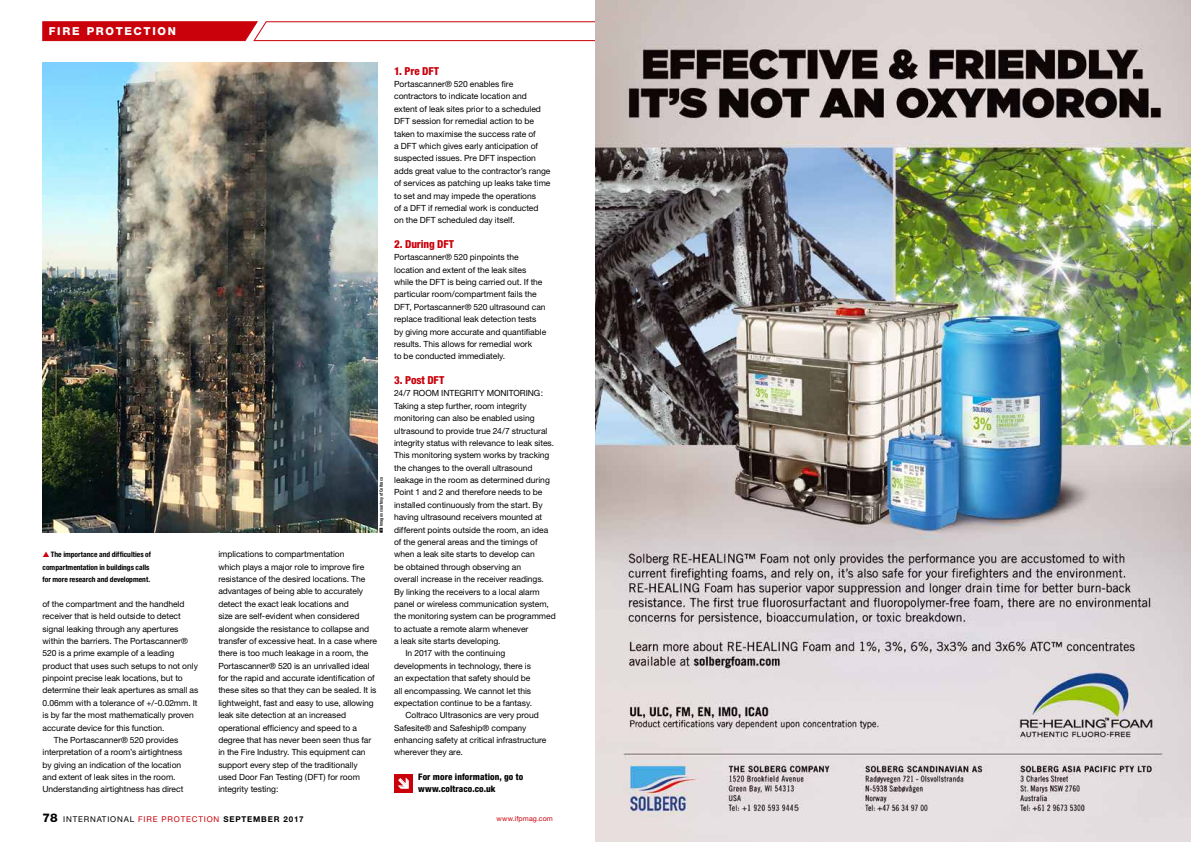
<style>
.page{position:relative;width:1191px;height:842px;background:#fff}
.page>*{position:absolute;margin:0;border:0;box-sizing:border-box;transform-origin:0 0}
.t1{font:800 condensed 11px "Helvetica Neue";letter-spacing:-.015em;color:#ca000b}
.t2{font:800 11px "Helvetica Neue";letter-spacing:.15em;color:#fff}
.t3{font:800 condensed 9px "Helvetica Neue";letter-spacing:.01em;color:#000}
.t4{font:8.5px/12.4px "Helvetica Neue";letter-spacing:-.005em;color:#000}
.t5{font:8px "Helvetica Neue";letter-spacing:.1em;color:#ca000b}
.t6{font:700 condensed 7.5px/12.4px "Helvetica Neue";color:#000}
.t7{font:7px "Helvetica Neue";letter-spacing:.02em;color:#ca000b}
.t8{font:500 condensed 4.5px "Helvetica Neue";letter-spacing:.005em;color:#000}
.s1{font-family:"Kamera Dings";font-weight:400;font-stretch:normal;font-size:5.5px}
.s2{font-weight:800;font-size:12px;color:#000}
.s3{color:#000}
.s4{font-weight:700;color:#000}
</style>
<div class="page">
<svg style="left:42px;top:21px;width:553px;height:21px"></svg>
<img style="left:595px;top:0;width:596px;height:842px">
<svg style="left:602px;top:828px;width:16px;height:14px"></svg>
<svg style="left:1178px;top:828px;width:6px;height:14px"></svg>
<img style="left:42px;top:62px;width:335px;height:470px">
<div style="left:394px;top:773px;width:19px;height:19px;background:#ca000b"></div>
<svg style="left:398px;top:778px;width:10px;height:10px"></svg>
<p class="t2" style="left:49px;top:25px;width:128px">FIRE PROTECTION</p>
<p class="t6" style="left:43px;top:548px;width:110px;text-indent:8px">The importance and difficulties of compartmentation in buildings calls for more research and development.</p>
<p class="t4" style="left:43px;top:597px;width:143px">of the compartment and the handheld</p>
<p class="t4" style="left:43px;top:610px;width:140px">receiver that is held outside to detect</p>
<p class="t4" style="left:43px;top:622px;width:137px">signal leaking through any apertures</p>
<p class="t4" style="left:43px;top:635px;width:147px">within the barriers. The Portascanner®</p>
<p class="t4" style="left:43px;top:647px;width:133px">520 is a prime example of a leading</p>
<p class="t4" style="left:43px;top:659px;width:157px">product that uses such setups to not only</p>
<p class="t4" style="left:43px;top:672px;width:142px">pinpoint precise leak locations, but to</p>
<p class="t4" style="left:43px;top:684px;width:157px">determine their leak apertures as small as</p>
<p class="t4" style="left:43px;top:696px;width:157px">0.06mm with a tolerance of +/-0.02mm. It</p>
<p class="t4" style="left:43px;top:709px;width:153px">is by far the most mathematically proven</p>
<p class="t4" style="left:43px;top:721px;width:123px">accurate device for this function.</p>
<p class="t4" style="left:54px;top:734px;width:126px">The Portascanner® 520 provides</p>
<p class="t4" style="left:43px;top:746px;width:141px">interpretation of a room’s airtightness</p>
<p class="t4" style="left:43px;top:758px;width:140px">by giving an indication of the location</p>
<p class="t4" style="left:43px;top:771px;width:134px">and extent of leak sites in the room.</p>
<p class="t4" style="left:43px;top:783px;width:142px">Understanding airtightness has direct</p>
<p class="t8" style="left:378px;top:532px;width:57px;rotate:-90deg"><span class="s1">7</span> Images courtesy of Coltraco</p>
<p class="t4" style="left:218px;top:548px;width:160px">implications to compartmentation<br>which plays a major role to improve fire resistance of the desired locations. The advantages of being able to accurately detect the exact leak locations and<br>size are self-evident when considered alongside the resistance to collapse and transfer of excessive heat. In a case where there is too much leakage in a room, the Portascanner® 520 is an unrivalled ideal for the rapid and accurate identification of these sites so that they can be sealed. It is lightweight, fast and easy to use, allowing leak site detection at an increased operational efficiency and speed to a degree that has never been seen thus far in the Fire Industry. This equipment can support every step of the traditionally used Door Fan Testing (DFT) for room integrity testing:</p>
<p class="t1" style="left:394px;top:64px;width:47px">1. Pre DFT</p>
<p class="t4" style="left:394px;top:78px;width:158px">Portascanner® 520 enables fire contractors to indicate location and extent of leak sites prior to a scheduled DFT session for remedial action to be taken to maximise the success rate of<br>a DFT which gives early anticipation of suspected issues. Pre DFT inspection adds great value to the contractor’s range of services as patching up leaks take time to set and may impede the operations<br>of a DFT if remedial work is conducted<br>on the DFT scheduled day itself.</p>
<p class="t1" style="left:394px;top:237px;width:61px">2. During DFT</p>
<p class="t4" style="left:394px;top:251px;width:154px">Portascanner® 520 pinpoints the location and extent of the leak sites while the DFT is being carried out. If the particular room/compartment fails the DFT, Portascanner® 520 ultrasound can replace traditional leak detection tests by giving more accurate and quantifiable results. This allows for remedial work<br>to be conducted immediately.</p>
<p class="t1" style="left:394px;top:373px;width:52px">3. Post DFT</p>
<p class="t4" style="left:394px;top:387px;width:150px">24/7 ROOM INTEGRITY MONITORING:</p>
<p class="t4" style="left:394px;top:399px;width:134px">Taking a step further, room integrity</p>
<p class="t4" style="left:394px;top:412px;width:142px">monitoring can also be enabled using</p>
<p class="t4" style="left:394px;top:424px;width:155px">ultrasound to provide true 24/7 structural</p>
<p class="t4" style="left:394px;top:437px;width:161px">integrity status with relevance to leak sites.</p>
<p class="t4" style="left:394px;top:449px;width:157px">This monitoring system works by tracking</p>
<p class="t4" style="left:394px;top:461px;width:140px">the changes to the overall ultrasound</p>
<p class="t4" style="left:394px;top:474px;width:157px">leakage in the room as determined during</p>
<p class="t4" style="left:394px;top:486px;width:150px">Point 1 and 2 and therefore needs to be</p>
<p class="t4" style="left:394px;top:498px;width:150px">installed continuously from the start. By</p>
<p class="t4" style="left:394px;top:511px;width:150px">having ultrasound receivers mounted at</p>
<p class="t4" style="left:394px;top:523px;width:156px">different points outside the room, an idea</p>
<p class="t4" style="left:394px;top:536px;width:145px">of the general areas and the timings of</p>
<p class="t4" style="left:394px;top:548px;width:142px">when a leak site starts to develop can</p>
<p class="t4" style="left:394px;top:560px;width:129px">be obtained through observing an</p>
<p class="t4" style="left:394px;top:573px;width:151px">overall increase in the receiver readings.</p>
<p class="t4" style="left:394px;top:585px;width:147px">By linking the receivers to a local alarm</p>
<p class="t4" style="left:394px;top:597px;width:156px">panel or wireless communication system,</p>
<p class="t4" style="left:394px;top:610px;width:163px">the monitoring system can be programmed</p>
<p class="t4" style="left:394px;top:622px;width:136px">to actuate a remote alarm whenever</p>
<p class="t4" style="left:394px;top:635px;width:108px">a leak site starts developing.</p>
<p class="t4" style="left:405px;top:647px;width:101px">In 2017 with the continuing</p>
<p class="t4" style="left:394px;top:659px;width:138px">developments in technology, there is</p>
<p class="t4" style="left:394px;top:672px;width:138px">an expectation that safety should be</p>
<p class="t4" style="left:394px;top:684px;width:138px">all encompassing. We cannot let this</p>
<p class="t4" style="left:394px;top:696px;width:139px">expectation continue to be a fantasy.</p>
<p class="t4" style="left:405px;top:709px;width:135px">Coltraco Ultrasonics are very proud</p>
<p class="t4" style="left:394px;top:721px;width:134px">Safesite® and Safeship® company</p>
<p class="t4" style="left:394px;top:734px;width:154px">enhancing safety at critical infrastructure</p>
<p class="t4" style="left:394px;top:746px;width:70px">wherever they are.</p>
<p class="t3" style="left:418px;top:771px;width:106px">For more information, go to</p>
<p class="t3" style="left:398px;top:784px;width:99px"><sup>→</sup> www.coltraco.co.uk</p>
<p class="t5" style="left:43px;top:814px;width:263px"><span class="s2">78</span> <span class="s3">INTERNATIONAL</span> FIRE PROTECTION <span class="s4">SEPTEMBER 2017</span></p>
<p class="t7" style="left:496px;top:814px;width:58px">www.ifpmag.com</p>
</div>
